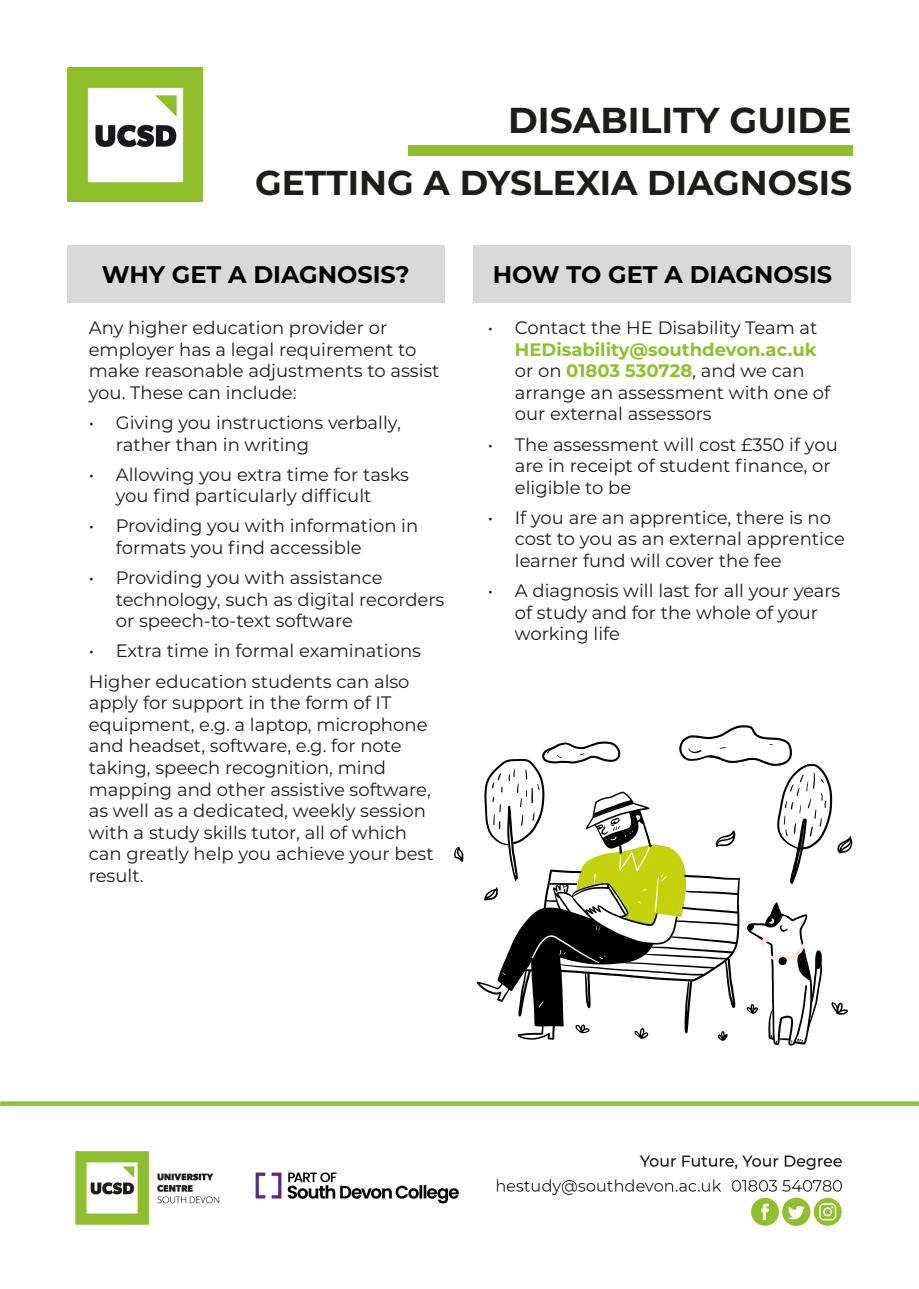
<style>
.page{position:relative;width:919px;height:1289px;background:#fff}
.page>*{position:absolute;margin:0;border:0;box-sizing:border-box;transform-origin:0 0}
.t1{font:700 36px "Montserrat";color:#1d1d1b}
.t2{font:700 34.5px "Montserrat";color:#1d1d1b}
.t3{font:700 24px "Montserrat";color:#000}
.t4{font:18px/21.6px "Montserrat";color:#1d1d1b}
.s1{font-weight:700;color:#90c02c}
</style>
<div class="page">
<div style="left:408px;top:145px;width:444px;height:10px;background:#8fbf2d"></div>
<div style="left:67px;top:245px;width:377px;height:58px;background:#d9d9d9"></div>
<div style="left:473px;top:245px;width:378px;height:58px;background:#d9d9d9"></div>
<img style="left:68px;top:68px;width:134px;height:134px">
<img style="left:0;top:1101px;width:918px;height:125px">
<svg style="left:454px;top:846px;width:9px;height:15px"></svg>
<svg style="left:476px;top:725px;width:376px;height:320px"></svg>
<p class="t1" style="left:508px;top:94px;width:345px">DISABILITY GUIDE</p>
<p class="t2" style="left:255px;top:158px;width:598px">GETTING A DYSLEXIA DIAGNOSIS</p>
<p class="t3" style="left:102px;top:257px;width:309px">WHY GET A DIAGNOSIS?</p>
<p class="t3" style="left:492px;top:257px;width:341px">HOW TO GET A DIAGNOSIS</p>
<p class="t4" style="left:89px;top:316px;width:352px">Any higher education provider or employer has a legal requirement to make reasonable adjustments to assist you. These can include:</p>
<p class="t4" style="left:116px;top:411px;width:286px;text-indent:-27px">• Giving you instructions verbally, rather than in writing</p>
<p class="t4" style="left:89px;top:463px;width:322px;text-align:center">• Allowing you extra time for tasks you find particularly difficult</p>
<p class="t4" style="left:116px;top:514px;width:304px;text-indent:-27px">• Providing you with information in formats you find accessible</p>
<p class="t4" style="left:116px;top:566px;width:330px;text-indent:-27px">• Providing you with assistance technology, such as digital recorders or speech-to-text software</p>
<p class="t4" style="left:89px;top:639px;width:334px">• Extra time in formal examinations</p>
<p class="t4" style="left:89px;top:669px;width:346px">Higher education students can also apply for support in the form of IT equipment, e.g. a laptop, microphone and headset, software, e.g. for note taking, speech recognition, mind mapping and other assistive software, as well as a dedicated, weekly session with a study skills tutor, all of which can greatly help you achieve your best result.</p>
<p class="t4" style="left:515px;top:316px;width:317px;text-indent:-27px">• Contact the HE Disability Team at<br><span class="s1">HEDisability@southdevon.ac.uk </span>or on <span class="s1">01803 530728</span>, and we can arrange an assessment with one of our external assessors</p>
<p class="t4" style="left:515px;top:432px;width:324px;text-indent:-27px">• The assessment will cost £350 if you are in receipt of student finance, or eligible to be</p>
<p class="t4" style="left:515px;top:506px;width:331px;text-indent:-27px">• If you are an apprentice, there is no cost to you as an external apprentice learner fund will cover the fee</p>
<p class="t4" style="left:515px;top:579px;width:327px;text-indent:-27px">• A diagnosis will last for all your years of study and for the whole of your working life</p>
</div>
